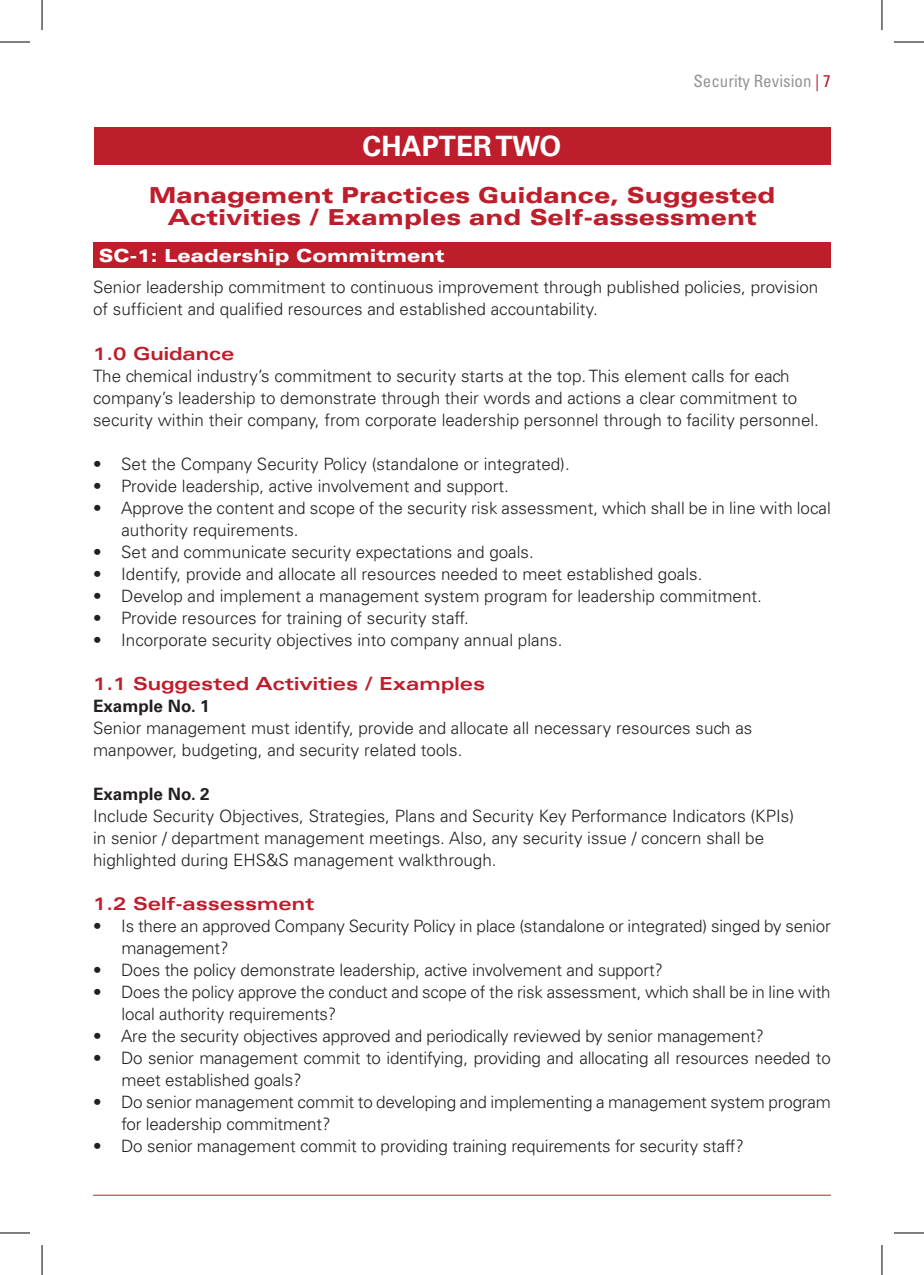
<style>
.page{position:relative;width:924px;height:1275px;background:#fff}
.page>*{position:absolute;margin:0;border:0;box-sizing:border-box;transform-origin:0 0}
.t1{font:700 28px "Univers LT";color:#fff}
.t2{font:900 expanded 22px/22px "Univers LT";color:#be1d2c;text-align:center}
.t3{font:700 expanded 18px "Univers LT";color:#be1d2c}
.t4{font:900 expanded 18px "Univers LT";color:#fff}
.t5{font:300 17px/22px "Univers LT";color:#231f20}
.t6{font:700 17px "Univers LT";color:#231f20}
.t7{font:condensed 17px "Univers LT";color:#939598}
.s1{color:#be1d2c}
</style>
<div class="page">
<hr style="left:93px;top:1194px;width:737px;height:1px;background:#be1d2c">
<div style="left:94px;top:127px;width:736px;height:38px;background:#be1d2c"></div>
<div style="left:93px;top:243px;width:737px;height:25px;background:#be1d2c"></div>
<hr style="left:0;top:42px;width:30px;height:1px;background:#000">
<hr style="left:893px;top:42px;width:30px;height:1px;background:#000">
<hr style="left:0;top:1232px;width:30px;height:1px;background:#000">
<hr style="left:893px;top:1232px;width:30px;height:1px;background:#000">
<hr style="left:42px;top:0;width:1px;height:30px;background:#000">
<hr style="left:42px;top:1245px;width:1px;height:30px;background:#000">
<hr style="left:881px;top:0;width:1px;height:30px;background:#000">
<hr style="left:881px;top:1245px;width:1px;height:30px;background:#000">
<p class="t7" style="left:693px;top:70px;width:139px">Security Revision <span class="s1">| 7</span></p>
<h1 class="t1" style="left:362px;top:130px;width:200px">CHAPTER TWO</h1>
<p class="t2" style="left:149px;top:184px;width:627px">Management Practices Guidance, Suggested<br>Activities / Examples and Self-assessment</p>
<p class="t4" style="left:99px;top:245px;width:347px">SC-1: Leadership Commitment</p>
<p class="t5" style="left:93px;top:276px;width:726px">Senior leadership commitment to continuous improvement through published policies, provision of sufficient and qualified resources and established accountability.</p>
<p class="t3" style="left:93px;top:343px;width:143px">1.0 Guidance</p>
<p class="t5" style="left:93px;top:364px;width:727px">The chemical industry’s commitment to security starts at the top. This element calls for each company’s leadership to demonstrate through their words and actions a clear commitment to security within their company, from corporate leadership personnel through to facility personnel.</p>
<p class="t5" style="left:93px;top:452px;width:478px">• Set the Company Security Policy (standalone or integrated).</p>
<p class="t5" style="left:93px;top:474px;width:417px">• Provide leadership, active involvement and support.</p>
<p class="t5" style="left:121px;top:496px;width:710px;text-indent:-28px">• Approve the content and scope of the security risk assessment, which shall be in line with local authority requirements.</p>
<p class="t5" style="left:93px;top:540px;width:442px">• Set and communicate security expectations and goals.</p>
<p class="t5" style="left:93px;top:562px;width:610px">• Identify, provide and allocate all resources needed to meet established goals.</p>
<p class="t5" style="left:93px;top:584px;width:670px">• Develop and implement a management system program for leadership commitment.</p>
<p class="t5" style="left:93px;top:606px;width:377px">• Provide resources for training of security staff.</p>
<p class="t5" style="left:93px;top:628px;width:470px">• Incorporate security objectives into company annual plans.</p>
<p class="t3" style="left:93px;top:673px;width:393px">1.1 Suggested Activities / Examples</p>
<p class="t6" style="left:93px;top:695px;width:118px">Example No. 1</p>
<p class="t5" style="left:93px;top:716px;width:660px">Senior management must identify, provide and allocate all necessary resources such as manpower, budgeting, and security related tools.</p>
<p class="t6" style="left:93px;top:783px;width:118px">Example No. 2</p>
<p class="t5" style="left:93px;top:804px;width:702px">Include Security Objectives, Strategies, Plans and Security Key Performance Indicators (KPIs) in senior / department management meetings. Also, any security issue / concern shall be highlighted during EHS&amp;S management walkthrough.</p>
<p class="t3" style="left:93px;top:893px;width:223px">1.2 Self-assessment</p>
<p class="t5" style="left:121px;top:914px;width:710px;text-indent:-28px">• Is there an approved Company Security Policy in place (standalone or integrated) singed by senior management?</p>
<p class="t5" style="left:93px;top:958px;width:571px">• Does the policy demonstrate leadership, active involvement and support?</p>
<p class="t5" style="left:121px;top:980px;width:710px;text-indent:-28px">• Does the policy approve the conduct and scope of the risk assessment, which shall be in line with local authority requirements?</p>
<p class="t5" style="left:93px;top:1024px;width:672px">• Are the security objectives approved and periodically reviewed by senior management?</p>
<p class="t5" style="left:121px;top:1046px;width:710px;text-indent:-28px">• Do senior management commit to identifying, providing and allocating all resources needed to meet established goals?</p>
<p class="t5" style="left:121px;top:1090px;width:710px;text-indent:-28px">• Do senior management commit to developing and implementing a management system program for leadership commitment?</p>
<p class="t5" style="left:93px;top:1134px;width:652px">• Do senior management commit to providing training requirements for security staff?</p>
</div>
